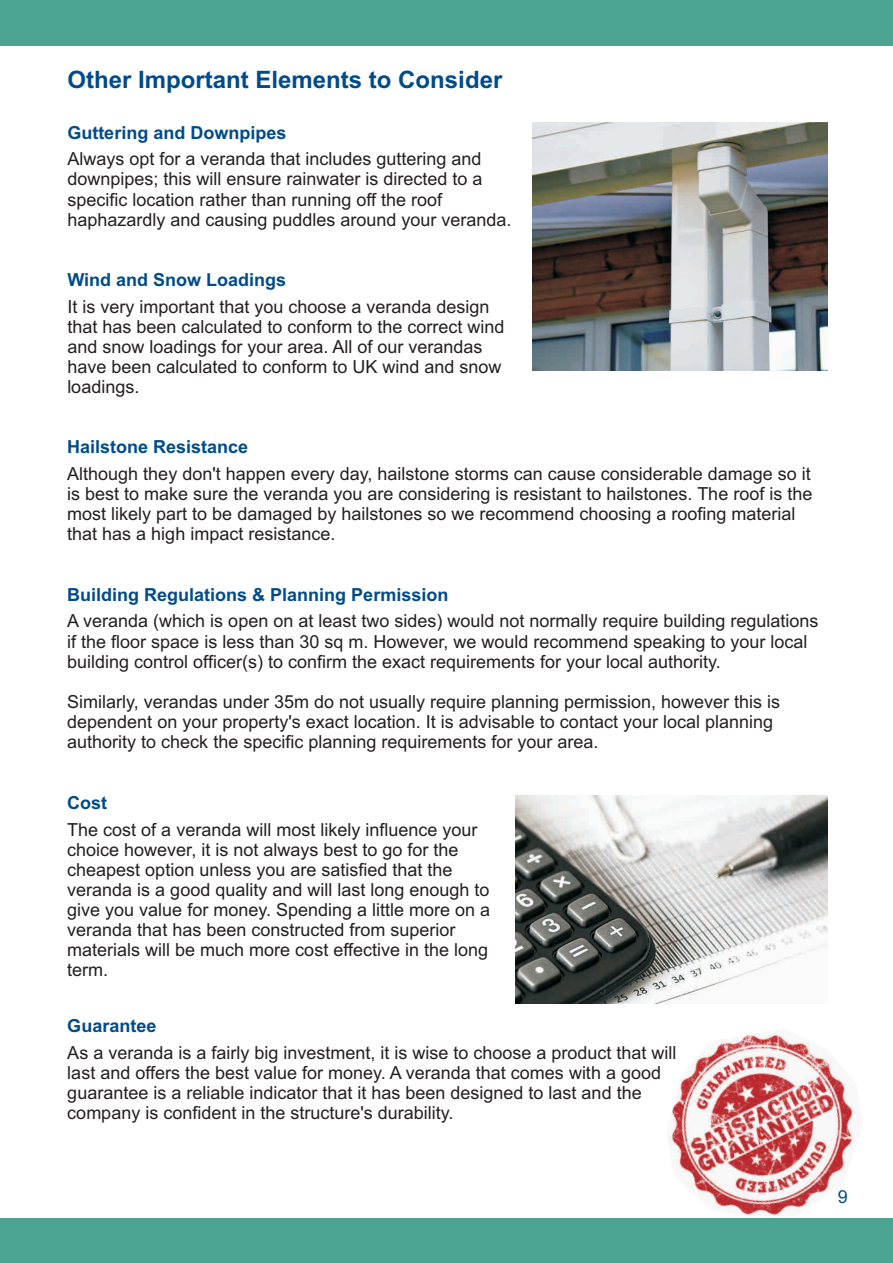
<style>
.page{position:relative;width:893px;height:1263px;background:#fff}
.page>*{position:absolute;margin:0;border:0;box-sizing:border-box;transform-origin:0 0}
.t1{font:700 24px "Arial";color:#014b8a}
.t2{font:18px/20.1px "Arial";color:#231f20}
.t3{font:700 18px "Arial";color:#014b8a}
.t4{font:18px "Arial";color:#014b8a}
</style>
<div class="page">
<div style="left:0;top:1px;width:893px;height:45px;background:#4ca391"></div>
<div style="left:0;top:1218px;width:893px;height:45px;background:#4ca391"></div>
<img style="left:533px;top:122px;width:295px;height:249px">
<img style="left:516px;top:796px;width:311px;height:207px">
<img style="left:669px;top:1032px;width:187px;height:184px">
<h1 class="t1" style="left:68px;top:70px;width:436px">Other Important Elements to Consider</h1>
<p class="t3" style="left:67px;top:125px;width:221px">Guttering and Downpipes</p>
<p class="t2" style="left:67px;top:151px;width:446px">Always opt for a veranda that includes guttering and downpipes; this will ensure rainwater is directed to a specific location rather than running off the roof haphazardly and causing puddles around your veranda.</p>
<p class="t3" style="left:67px;top:273px;width:220px">Wind and Snow Loadings</p>
<p class="t2" style="left:67px;top:298px;width:439px">It is very important that you choose a veranda design that has been calculated to conform to the correct wind and snow loadings for your area. All of our verandas have been calculated to conform to UK wind and snow loadings.</p>
<p class="t3" style="left:67px;top:440px;width:183px">Hailstone Resistance</p>
<p class="t2" style="left:67px;top:465px;width:747px">Although they don't happen every day, hailstone storms can cause considerable damage so it is best to make sure the veranda you are considering is resistant to hailstones. The roof is the most likely part to be damaged by hailstones so we recommend choosing a roofing material that has a high impact resistance.</p>
<p class="t3" style="left:67px;top:587px;width:383px">Building Regulations &amp; Planning Permission</p>
<p class="t2" style="left:67px;top:613px;width:753px">A veranda (which is open on at least two sides) would not normally require building regulations if the floor space is less than 30 sq m. However, we would recommend speaking to your local building control officer(s) to confirm the exact requirements for your local authority.</p>
<p class="t2" style="left:67px;top:693px;width:714px">Similarly, verandas under 35m do not usually require planning permission, however this is dependent on your property's exact location. It is advisable to contact your local planning authority to check the specific planning requirements for your area.</p>
<p class="t3" style="left:67px;top:796px;width:41px">Cost</p>
<p class="t2" style="left:67px;top:821px;width:424px">The cost of a veranda will most likely influence your choice however, it is not always best to go for the cheapest option unless you are satisfied that the veranda is a good quality and will last long enough to give you value for money. Spending a little more on a veranda that has been constructed from superior materials will be much more cost effective in the long term.</p>
<p class="t3" style="left:67px;top:1018px;width:91px">Guarantee</p>
<p class="t2" style="left:67px;top:1044px;width:611px">As a veranda is a fairly big investment, it is wise to choose a product that will last and offers the best value for money. A veranda that comes with a good guarantee is a reliable indicator that it has been designed to last and the company is confident in the structure's durability.</p>
<p class="t4" style="left:838px;top:1189px;width:12px">9</p>
</div>
